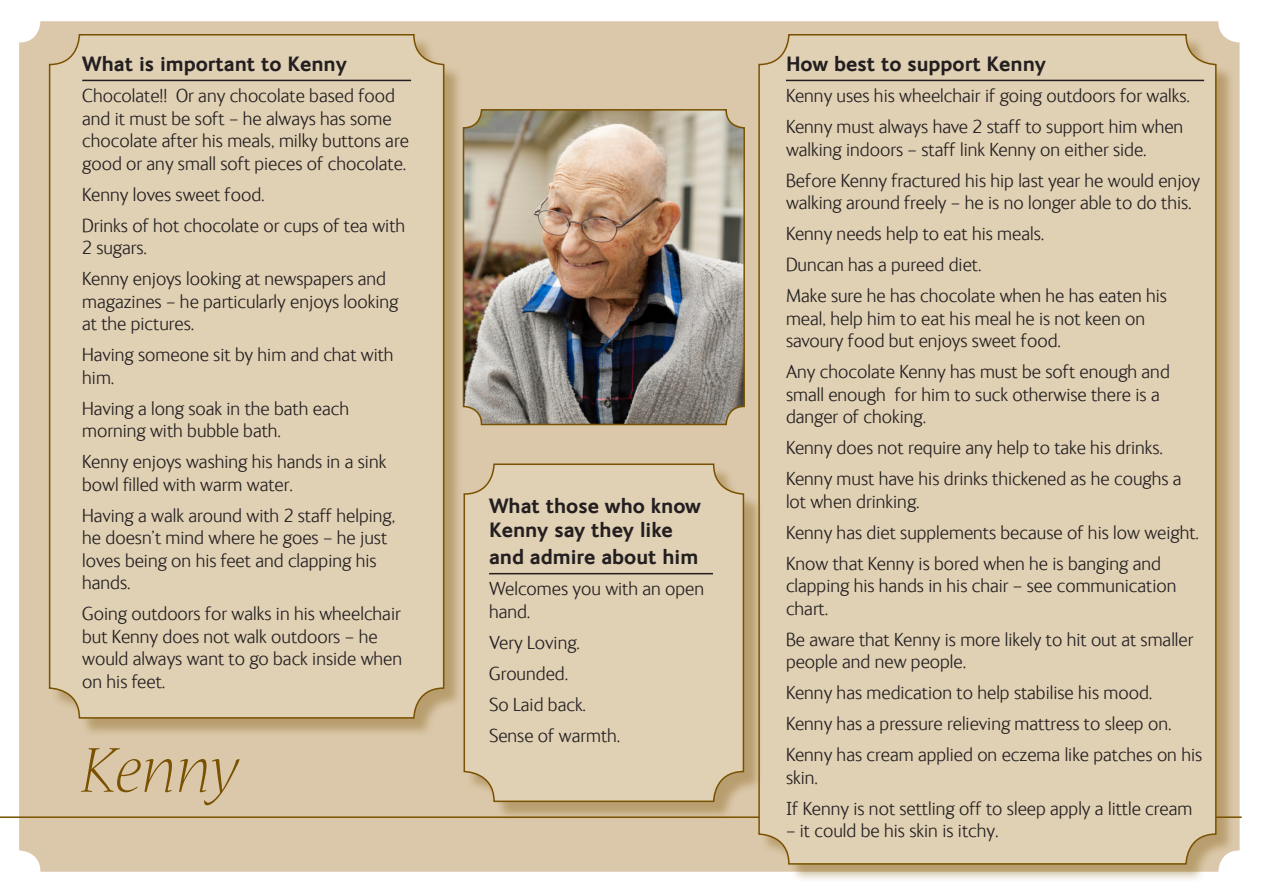
<style>
.page{position:relative;width:1263px;height:893px;background:#fff}
.page>*{position:absolute;margin:0;border:0;box-sizing:border-box;transform-origin:0 0}
.t1{font:italic 300 72px "Nueva Std";color:#795100}
.texttitle{font:700 21px/24px "FS Ingrid";color:#231f20}
.text{font:300 19.5px/22.5px "FS Ingrid";color:#231f20}
</style>
<div class="page">
<div style="left:19px;top:21px;width:1220px;height:851px;background:#dbc8aa;border-radius:21px"></div>
<hr style="left:0;top:816px;width:1242px;height:2px;background:#795100">
<div style="left:761px;top:36px;width:474px;height:847px;background:#795100;opacity:.35"></div>
<div style="left:759px;top:35px;width:457px;height:829px;background:#e0d0b4;border-radius:30px"></div>
<div style="left:466px;top:466px;width:297px;height:354px;background:#795100;opacity:.35"></div>
<div style="left:464px;top:464px;width:279px;height:337px;background:#e0d0b4;border-radius:30px"></div>
<div style="left:463px;top:463px;width:281px;height:339px;border:2px solid #795100;border-radius:30px"></div>
<div style="left:51px;top:36px;width:412px;height:701px;background:#795100;opacity:.35"></div>
<div style="left:50px;top:35px;width:394px;height:683px;background:#e0d0b4;border-radius:30px"></div>
<div style="left:49px;top:34px;width:395px;height:685px;border:2px solid #795100;border-radius:30px"></div>
<hr style="left:489px;top:573px;width:224px;height:1px;background:#231f20">
<hr style="left:82px;top:80px;width:329px;height:1px;background:#231f20">
<hr style="left:786px;top:80px;width:418px;height:1px;background:#231f20">
<img style="left:466px;top:112px;width:276px;height:310px">
<div style="left:463px;top:109px;width:282px;height:316px;border:2px solid #795100;border-radius:18px"></div>
<p class="texttitle" style="left:82px;top:52px;width:266px">What is important to Kenny</p>
<p class="text" style="left:82px;top:85px;width:328px">Chocolate!! Or any chocolate based food and it must be soft - he always has some chocolate after his meals, milky buttons are good or any small soft pieces of chocolate.</p>
<p class="text" style="left:82px;top:183px;width:184px">Kenny loves sweet food.</p>
<p class="text" style="left:82px;top:214px;width:324px">Drinks of hot chocolate or cups of tea with<br>2 sugars.</p>
<p class="text" style="left:82px;top:268px;width:318px">Kenny enjoys looking at newspapers and magazines - he particularly enjoys looking at the pictures.</p>
<p class="text" style="left:82px;top:344px;width:313px">Having someone sit by him and chat with him.</p>
<p class="text" style="left:82px;top:397px;width:268px">Having a long soak in the bath each morning with bubble bath.</p>
<p class="text" style="left:82px;top:451px;width:306px">Kenny enjoys washing his hands in a sink bowl filled with warm water.</p>
<p class="text" style="left:82px;top:504px;width:315px">Having a walk around with 2 staff helping, he doesn’t mind where he goes - he just loves being on his feet and clapping his hands.</p>
<p class="text" style="left:82px;top:603px;width:321px">Going outdoors for walks in his wheelchair but Kenny does not walk outdoors - he would always want to go back inside when on his feet.</p>
<p class="t1" style="left:81px;top:738px;width:159px">Kenny</p>
<p class="texttitle" style="left:489px;top:494px;width:214px">What those who know<br>Kenny say they like</p>
<p class="texttitle" style="left:489px;top:545px;width:211px">and admire about him</p>
<p class="text" style="left:489px;top:578px;width:217px">Welcomes you with an open hand.</p>
<p class="text" style="left:489px;top:632px;width:93px">Very Loving.</p>
<p class="text" style="left:489px;top:663px;width:81px">Grounded.</p>
<p class="text" style="left:489px;top:694px;width:99px">So Laid back.</p>
<p class="text" style="left:489px;top:725px;width:133px">Sense of warmth.</p>
<p class="texttitle" style="left:786px;top:52px;width:261px">How best to support Kenny</p>
<p class="text" style="left:786px;top:85px;width:406px">Kenny uses his wheelchair if going outdoors for walks.</p>
<p class="text" style="left:786px;top:116px;width:399px">Kenny must always have 2 staff to support him when walking indoors - staff link Kenny on either side.</p>
<p class="text" style="left:786px;top:169px;width:416px">Before Kenny fractured his hip last year he would enjoy walking around freely - he is no longer able to do this.</p>
<p class="text" style="left:786px;top:223px;width:260px">Kenny needs help to eat his meals.</p>
<p class="text" style="left:786px;top:254px;width:197px">Duncan has a pureed diet.</p>
<p class="text" style="left:786px;top:285px;width:382px">Make sure he has chocolate when he has eaten his meal, help him to eat his meal he is not keen on savoury food but enjoys sweet food.</p>
<p class="text" style="left:786px;top:361px;width:385px">Any chocolate Kenny has must be soft enough and small enough for him to suck otherwise there is a danger of choking.</p>
<p class="text" style="left:786px;top:437px;width:379px">Kenny does not require any help to take his drinks.</p>
<p class="text" style="left:786px;top:468px;width:397px">Kenny must have his drinks thickened as he coughs a lot when drinking.</p>
<p class="text" style="left:786px;top:521px;width:415px">Kenny has diet supplements because of his low weight.</p>
<p class="text" style="left:786px;top:552px;width:392px">Know that Kenny is bored when he is banging and clapping his hands in his chair - see communication chart.</p>
<p class="text" style="left:786px;top:628px;width:409px">Be aware that Kenny is more likely to hit out at smaller people and new people.</p>
<p class="text" style="left:786px;top:682px;width:368px">Kenny has medication to help stabilise his mood.</p>
<p class="text" style="left:786px;top:713px;width:387px">Kenny has a pressure relieving mattress to sleep on.</p>
<p class="text" style="left:786px;top:744px;width:418px">Kenny has cream applied on eczema like patches on his skin.</p>
<p class="text" style="left:786px;top:797px;width:408px">If Kenny is not settling off to sleep apply a little cream</p>
<p class="text" style="left:786px;top:820px;width:214px">- it could be his skin is itchy.</p>
</div>
